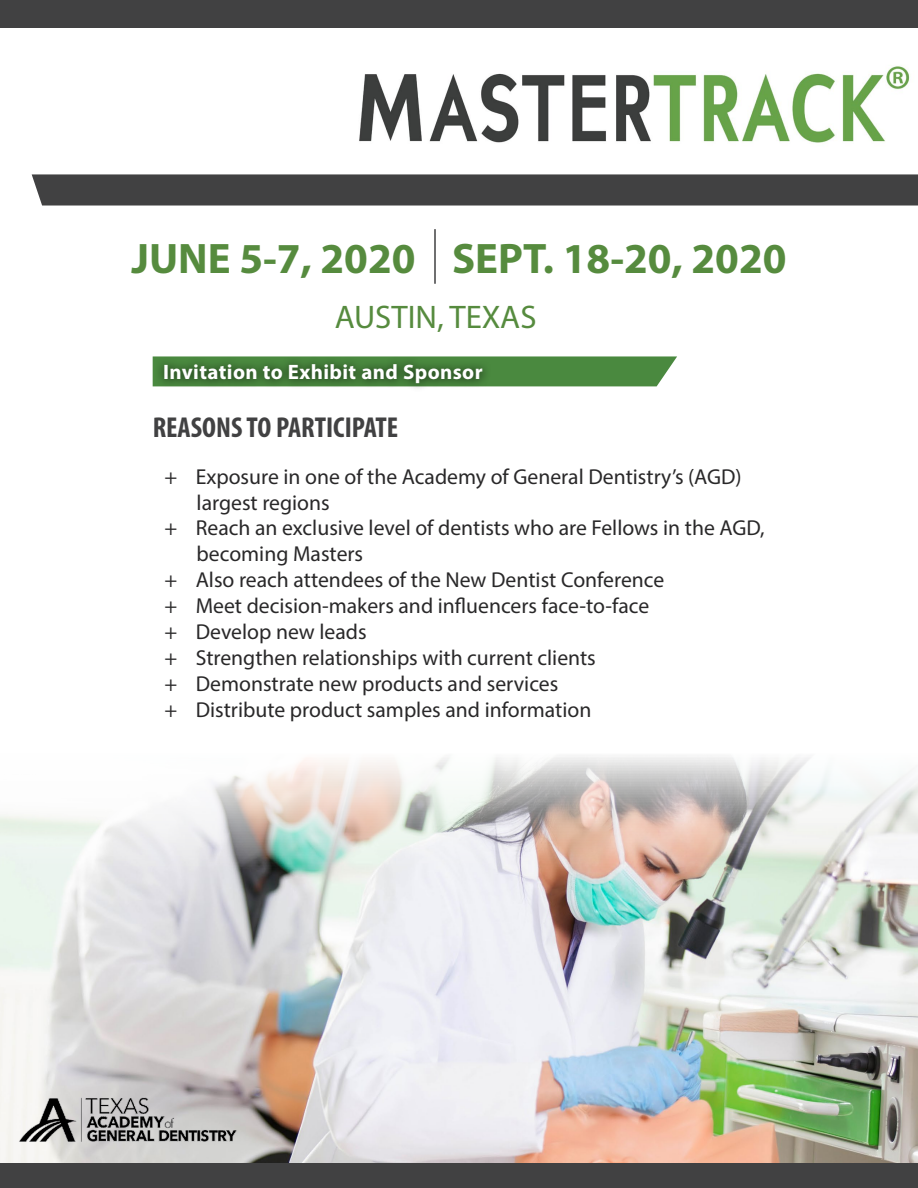
<style>
.page{position:relative;width:918px;height:1188px;background:#fff}
.page>*{position:absolute;margin:0;border:0;box-sizing:border-box;transform-origin:0 0}
.t1{font:700 42.9px "Myriad Pro";color:#568b3e}
.t2{font:32.7px "Myriad Pro";color:#568b3e}
.t3{font:700 condensed 28.95px "Myriad Pro";color:#414142}
.t4{font:21.6px "Myriad Pro";color:#292829}
.t5{font:700 20.85px "Myriad Pro";letter-spacing:.02em;color:#fff}
</style>
<div class="page">
<svg style="left:153px;top:356px;width:524px;height:30px;background:#56904b"></svg>
<div style="left:155px;top:355px;width:336px;height:38px;background:#000;opacity:.75"></div>
<img style="left:359px;top:66px;width:551px;height:77px">
<div style="left:32px;top:174px;width:886px;height:32px;background:#414142"></div>
<div style="left:0;top:0;width:918px;height:28px;background:#414142"></div>
<div style="left:0;top:1162px;width:918px;height:26px;background:#414142"></div>
<hr style="left:434px;top:229px;width:2px;height:55px;background:#414142">
<img style="left:0;top:757px;width:918px;height:405px">
<img style="left:16px;top:1093px;width:223px;height:53px">
<h1 class="t1" style="left:131px;top:231px;width:657px">JUNE 5-7, 2020 SEPT. 18-20, 2020</h1>
<h2 class="t2" style="left:335px;top:297px;width:203px">AUSTIN, TEXAS</h2>
<p class="t5" style="left:163px;top:359px;width:321px">Invitation to Exhibit and Sponsor</p>
<h3 class="t3" style="left:153px;top:409px;width:247px">REASONS TO PARTICIPATE</h3>
<p class="t4" style="left:164px;top:463px;width:579px">+ Exposure in one of the Academy of General Dentistry’s (AGD)</p>
<p class="t4" style="left:197px;top:489px;width:134px">largest regions</p>
<p class="t4" style="left:164px;top:515px;width:602px">+ Reach an exclusive level of dentists who are Fellows in the AGD,</p>
<p class="t4" style="left:197px;top:541px;width:168px">becoming Masters</p>
<p class="t4" style="left:164px;top:567px;width:501px">+ Also reach attendees of the New Dentist Conference</p>
<p class="t4" style="left:164px;top:593px;width:486px">+ Meet decision-makers and influencers face-to-face</p>
<p class="t4" style="left:164px;top:619px;width:204px">+ Develop new leads</p>
<p class="t4" style="left:164px;top:645px;width:433px">+ Strengthen relationships with current clients</p>
<p class="t4" style="left:164px;top:671px;width:395px">+ Demonstrate new products and services</p>
<p class="t4" style="left:164px;top:697px;width:428px">+ Distribute product samples and information</p>
</div>
